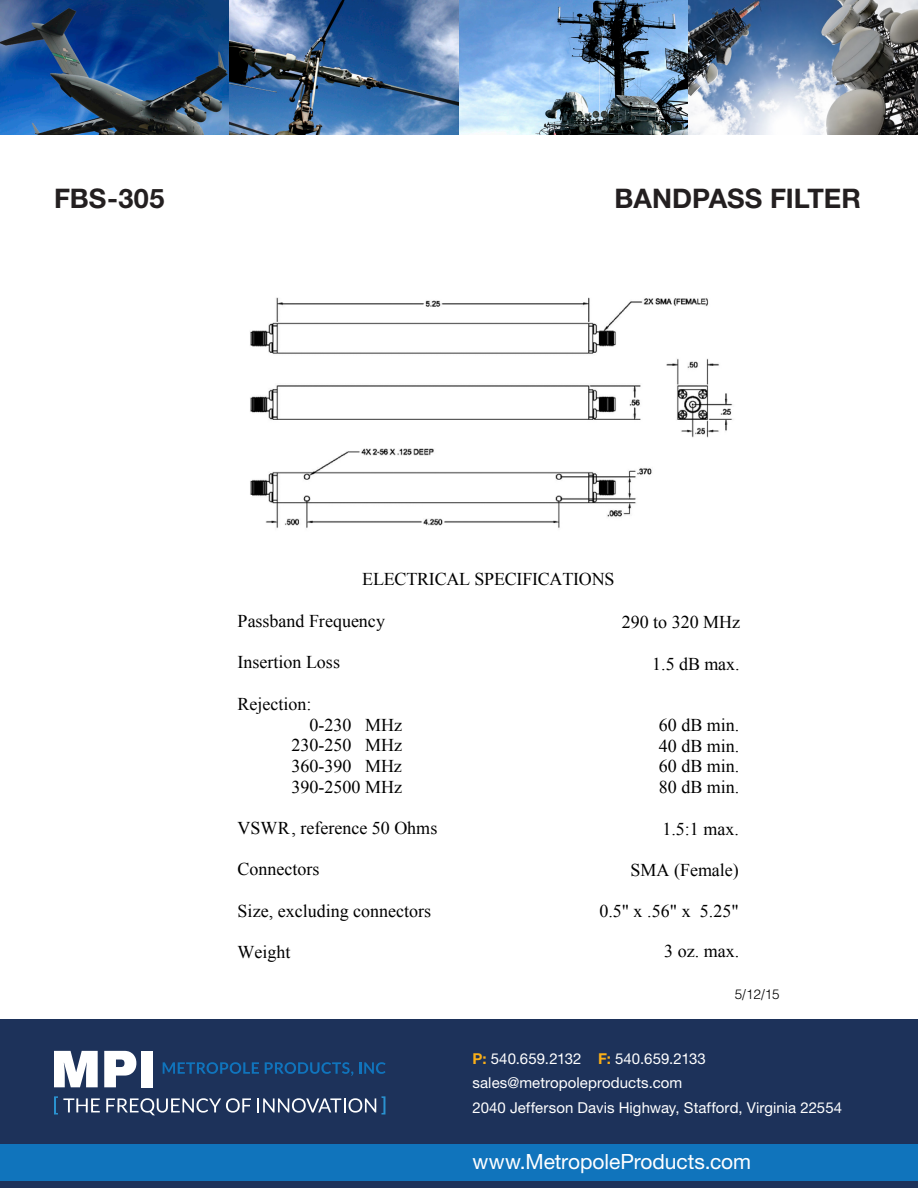
<style>
.page{position:relative;width:918px;height:1188px;background:#fff}
.page>*{position:absolute;margin:0;border:0;box-sizing:border-box;transform-origin:0 0}
.t1{font:700 27px "Helvetica Neue LT Std";color:#231f20}
.t2{font:21px "Helvetica Neue LT Std";letter-spacing:-.005em;color:#fff}
.t3{font:18px/20.7px "Times New Roman";color:#000;text-align:justify}
.t4{font:15px/24.8px "Helvetica Neue LT Std";letter-spacing:.005em;color:#fff}
.t5{font:300 13.5px "Helvetica LT Std";color:#000}
.s1{font-weight:700;color:#faaf18}
</style>
<div class="page">
<div style="left:0;top:1020px;width:918px;height:168px;background:#1d325a"></div>
<div style="left:0;top:1144px;width:918px;height:36px;background:#1074bc"></div>
<img style="left:0;top:0;width:918px;height:135px">
<svg style="left:54px;top:1051px;width:44px;height:36px"></svg>
<svg style="left:104px;top:1051px;width:32px;height:36px"></svg>
<div style="left:141px;top:1051px;width:12px;height:36px;background:#fff"></div>
<svg style="left:163px;top:1062px;width:96px;height:12px"></svg>
<svg style="left:265px;top:1062px;width:88px;height:14px"></svg>
<svg style="left:359px;top:1062px;width:27px;height:12px"></svg>
<svg style="left:54px;top:1096px;width:46px;height:19px"></svg>
<svg style="left:106px;top:1098px;width:145px;height:17px;background:#576684"></svg>
<svg style="left:258px;top:1096px;width:127px;height:19px;background:#4f6180"></svg>
<img style="left:250px;top:297px;width:483px;height:231px">
<p class="t1" style="left:54px;top:182px;width:112px">FBS-305</p>
<p class="t1" style="left:615px;top:182px;width:248px">BANDPASS FILTER</p>
<p class="t3" style="left:362px;top:568px;width:254px">ELECTRICAL SPECIFICATIONS</p>
<p class="t3" style="left:238px;top:610px;width:149px">Passband Frequency</p>
<p class="t3" style="left:622px;top:611px;width:120px">290 to 320 MHz</p>
<p class="t3" style="left:238px;top:652px;width:104px">Insertion Loss</p>
<p class="t3" style="left:652px;top:653px;width:89px">1.5 dB max.</p>
<p class="t3" style="left:238px;top:693px;width:75px">Rejection:</p>
<p class="t3" style="left:659px;top:714px;width:82px">60 dB min.<br>40 dB min.<br>60 dB min.</p>
<p class="t3" style="left:292px;top:714px;width:112px;text-indent:18px">0-230 MHz 230-250 MHz 360-390 MHz 390-2500 MHz</p>
<p class="t3" style="left:659px;top:777px;width:82px">80 dB min.</p>
<p class="t3" style="left:662px;top:818px;width:78px">1.5:1 max.</p>
<p class="t3" style="left:631px;top:860px;width:110px">SMA (Female)</p>
<p class="t3" style="left:238px;top:817px;width:201px">VSWR, reference 50 Ohms</p>
<p class="t3" style="left:238px;top:859px;width:83px">Connectors</p>
<p class="t3" style="left:238px;top:900px;width:195px">Size, excluding connectors</p>
<p class="t3" style="left:238px;top:942px;width:54px">Weight</p>
<p class="t3" style="left:599px;top:900px;width:141px">0.5" x .56" x 5.25"</p>
<p class="t3" style="left:664px;top:941px;width:76px">3 oz. max.</p>
<p class="t5" style="left:735px;top:985px;width:47px">5/12/15</p>
<p class="t4" style="left:472px;top:1046px;width:371px"><span class="s1">P:</span> 540.659.2132 <span class="s1">F:</span> 540.659.2133 sales@metropoleproducts.com<br>2040 Jefferson Davis Highway, Stafford, Virginia 22554</p>
<p class="t2" style="left:472px;top:1149px;width:280px">www.MetropoleProducts.com</p>
</div>
